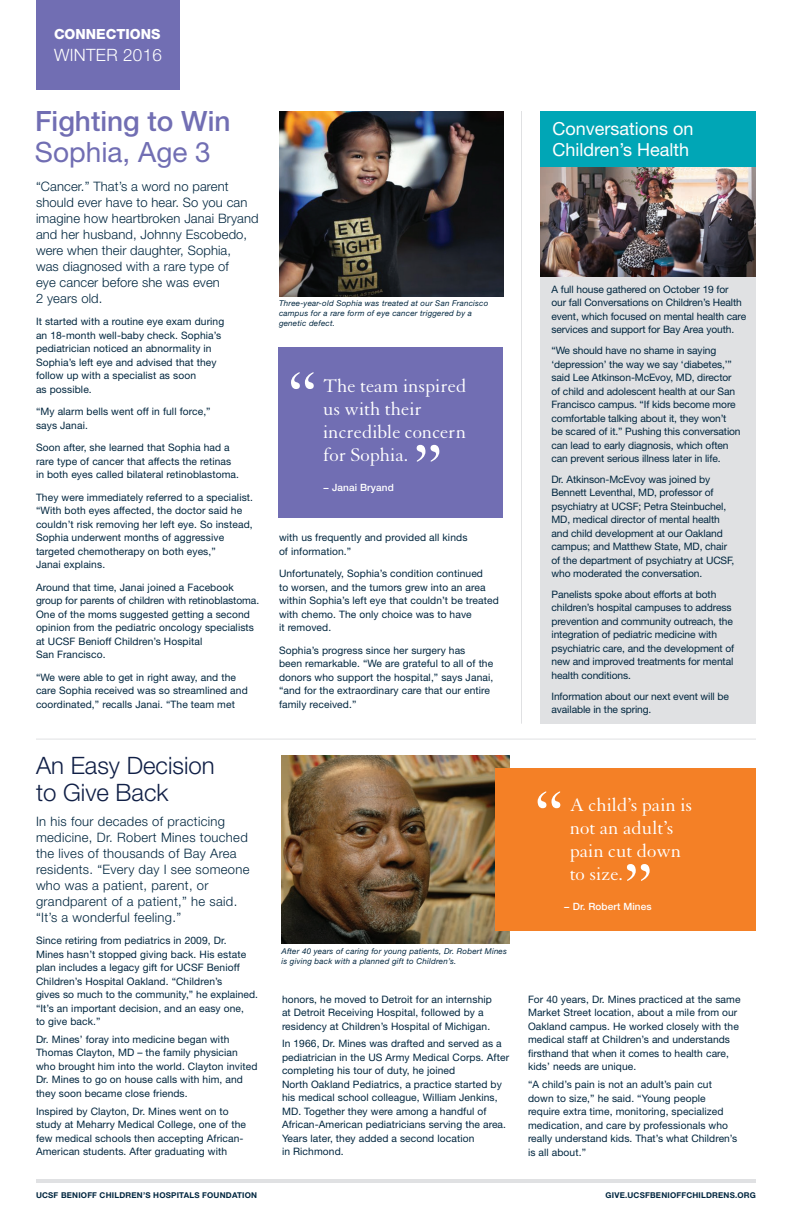
<style>
.page{position:relative;width:792px;height:1224px;background:#fff}
.page>*{position:absolute;margin:0;border:0;box-sizing:border-box;transform-origin:0 0}
.quote{font:75px "Granjon";color:#fff}
.MAIN_STORY{font:500 28px/31px "Helvetica Neue LT Std";color:#716eb3}
.SECOND_STORY{font:300 24px/27px "Helvetica Neue LT Std";color:#101f46}
.quote-2{font:20px/23px "Granjon";color:#fff}
.REVERSED_STORY{font:18px/21px "Helvetica Neue LT Std";color:#fff}
.page_sections{font:300 17px "Helvetica Neue LT Std";letter-spacing:.02em;color:#fff}
.page_sections-2{font:800 14px "Helvetica Neue LT Std";color:#fff}
.INTRO_COPY{font:300 13px/16px "Helvetica Neue LT Std";letter-spacing:.01em;color:#00263f}
.BODY_TEXT{font:10.2px/13.5px "Helvetica Neue LT Std";letter-spacing:.01em;color:#00263f}
.BODY_TEXT-2{font:10.2px/13.5px "Helvetica Neue LT Std";letter-spacing:-.01em;color:#00263f}
.quote_name{font:500 10px "Helvetica Neue LT Std";letter-spacing:.01em;color:#fff}
.helvetica_caption{font:italic 8px/10px "Helvetica Neue LT Std";letter-spacing:.025em;color:#00263f}
.t1{font:700 8px "Helvetica Neue LT Std";letter-spacing:.025em;color:#00263f}
.s1{font-weight:400}
</style>
<div class="page">
<div style="left:540px;top:111px;width:216px;height:613px;background:#e0e1e3"></div>
<div style="left:540px;top:111px;width:216px;height:58px;background:#00a6b6"></div>
<img style="left:282px;top:755px;width:228px;height:188px">
<hr style="left:36px;top:739px;width:720px;height:1px;background:#e0e1e3">
<hr style="left:36px;top:1179px;width:720px;height:4px;background:#e0e1e3">
<hr style="left:521px;top:111px;width:1px;height:613px;background:#e0e1e3">
<div style="left:36px;top:0;width:144px;height:90px;background:#716eb3"></div>
<img style="left:540px;top:167px;width:216px;height:109px">
<div style="left:495px;top:769px;width:261px;height:162px;background:#f48026"></div>
<img style="left:279px;top:111px;width:225px;height:186px">
<div style="left:278px;top:347px;width:225px;height:171px;background:#716eb3"></div>
<p class="page_sections-2" style="left:54px;top:26px;width:108px">CONNECTIONS</p>
<p class="page_sections" style="left:54px;top:45px;width:109px">WINTER 2016</p>
<p class="MAIN_STORY" style="left:35px;top:105px;width:197px">Fighting to Win<br><span class="s1">Sophia, Age 3</span></p>
<p class="INTRO_COPY" style="left:36px;top:178px;width:224px">“Cancer.” That’s a word no parent should ever have to hear. So you can imagine how heartbroken Janai Bryand and her husband, Johnny Escobedo, were when their daughter, Sophia,<br>was diagnosed with a rare type of<br>eye cancer before she was even<br>2 years old.</p>
<p class="BODY_TEXT" style="left:36px;top:315px;width:190px">It started with a routine eye exam during an 18-month well-baby check. Sophia’s pediatrician noticed an abnormality in Sophia’s left eye and advised that they follow up with a specialist as soon<br>as possible.</p>
<p class="BODY_TEXT" style="left:36px;top:405px;width:176px">“My alarm bells went off in full force,” says Janai.</p>
<p class="BODY_TEXT" style="left:36px;top:441px;width:205px">Soon after, she learned that Sophia had a rare type of cancer that affects the retinas in both eyes called bilateral retinoblastoma.</p>
<p class="BODY_TEXT" style="left:36px;top:490px;width:219px">They were immediately referred to a specialist. “With both eyes affected, the doctor said he couldn’t risk removing her left eye. So instead, Sophia underwent months of aggressive targeted chemotherapy on both eyes,”<br>Janai explains.</p>
<p class="BODY_TEXT" style="left:36px;top:580px;width:225px">Around that time, Janai joined a Facebook group for parents of children with retinoblastoma.<br>One of the moms suggested getting a second opinion from the pediatric oncology specialists at UCSF Benioff Children’s Hospital<br>San Francisco.</p>
<p class="BODY_TEXT" style="left:36px;top:670px;width:213px">“We were able to get in right away, and the care Sophia received was so streamlined and coordinated,” recalls Janai. “The team met</p>
<p class="SECOND_STORY" style="left:36px;top:751px;width:180px">An Easy Decision to Give Back</p>
<p class="INTRO_COPY" style="left:36px;top:813px;width:215px">In his four decades of practicing medicine, Dr. Robert Mines touched the lives of thousands of Bay Area residents. “Every day I see someone who was a patient, parent, or grandparent of a patient,” he said. “It’s a wonderful feeling.”</p>
<p class="BODY_TEXT" style="left:36px;top:934px;width:224px">Since retiring from pediatrics in 2009, Dr.<br>Mines hasn’t stopped giving back. His estate plan includes a legacy gift for UCSF Benioff Children’s Hospital Oakland. “Children’s<br>gives so much to the community,” he explained. “It’s an important decision, and an easy one,<br>to give back.”</p>
<p class="BODY_TEXT" style="left:36px;top:1032px;width:223px">Dr. Mines’ foray into medicine began with Thomas Clayton, MD – the family physician who brought him into the world. Clayton invited Dr. Mines to go on house calls with him, and they soon became close friends.</p>
<p class="BODY_TEXT" style="left:36px;top:1104px;width:212px">Inspired by Clayton, Dr. Mines went on to study at Meharry Medical College, one of the few medical schools then accepting African-American students. After graduating with</p>
<p class="REVERSED_STORY" style="left:552px;top:118px;width:143px">Conversations on<br>Children’s Health</p>
<p class="helvetica_caption" style="left:279px;top:298px;width:211px">Three-year-old Sophia was treated at our San Francisco campus for a rare form of eye cancer triggered by a genetic defect.</p>
<p class="quote" style="left:287px;top:359px;width:32px">“</p>
<p class="quote-2" style="left:323px;top:375px;width:145px">The team inspired us with their incredible concern for Sophia.</p>
<p class="quote_name" style="left:323px;top:482px;width:72px">− Janai Bryand</p>
<p class="quote" style="left:413px;top:431px;width:32px">”</p>
<p class="BODY_TEXT" style="left:279px;top:531px;width:190px">with us frequently and provided all kinds of information.”</p>
<p class="BODY_TEXT" style="left:279px;top:566px;width:221px">Unfortunately, Sophia’s condition continued<br>to worsen, and the tumors grew into an area within Sophia’s left eye that couldn’t be treated with chemo. The only choice was to have<br>it removed.</p>
<p class="BODY_TEXT" style="left:279px;top:643px;width:216px">Sophia’s progress since her surgery has<br>been remarkable. “We are grateful to all of the donors who support the hospital,” says Janai, “and for the extraordinary care that our entire family received.”</p>
<p class="BODY_TEXT-2" style="left:552px;top:282px;width:196px">A full house gathered on October 19 for<br>our fall Conversations on Children’s Health event, which focused on mental health care services and support for Bay Area youth.</p>
<p class="BODY_TEXT-2" style="left:552px;top:344px;width:191px">“We should have no shame in saying ‘depression’ the way we say ‘diabetes,’” said Lee Atkinson-McEvoy, MD, director of child and adolescent health at our San Francisco campus. “If kids become more comfortable talking about it, they won’t<br>be scared of it.” Pushing this conversation can lead to early diagnosis, which often can prevent serious illness later in life.</p>
<p class="BODY_TEXT-2" style="left:552px;top:472px;width:184px">Dr. Atkinson-McEvoy was joined by Bennett Leventhal, MD, professor of psychiatry at UCSF; Petra Steinbuchel, MD, medical director of mental health and child development at our Oakland campus; and Matthew State, MD, chair of the department of psychiatry at UCSF, who moderated the conversation.</p>
<p class="BODY_TEXT-2" style="left:552px;top:587px;width:184px">Panelists spoke about efforts at both children’s hospital campuses to address prevention and community outreach, the integration of pediatric medicine with psychiatric care, and the development of new and improved treatments for mental health conditions.</p>
<p class="BODY_TEXT-2" style="left:552px;top:689px;width:179px">Information about our next event will be available in the spring.</p>
<p class="helvetica_caption" style="left:282px;top:946px;width:227px">After 40 years of caring for young patients, Dr. Robert Mines is giving back with a planned gift to Children’s.</p>
<p class="BODY_TEXT" style="left:282px;top:992px;width:211px">honors, he moved to Detroit for an internship at Detroit Receiving Hospital, followed by a residency at Children’s Hospital of Michigan.</p>
<p class="BODY_TEXT" style="left:282px;top:1037px;width:229px">In 1966, Dr. Mines was drafted and served as a pediatrician in the US Army Medical Corps. After completing his tour of duty, he joined<br>North Oakland Pediatrics, a practice started by his medical school colleague, William Jenkins, MD. Together they were among a handful of African-American pediatricians serving the area.<br>Years later, they added a second location<br>in Richmond.</p>
<p class="quote" style="left:534px;top:778px;width:32px">“</p>
<p class="quote-2" style="left:570px;top:794px;width:124px">A child’s pain is not an adult’s pain cut down to size.</p>
<p class="quote_name" style="left:564px;top:901px;width:89px">− Dr. Robert Mines</p>
<p class="quote" style="left:623px;top:850px;width:32px">”</p>
<p class="BODY_TEXT" style="left:528px;top:992px;width:214px">For 40 years, Dr. Mines practiced at the same Market Street location, about a mile from our Oakland campus. He worked closely with the medical staff at Children’s and understands firsthand that when it comes to health care, kids’ needs are unique.</p>
<p class="BODY_TEXT" style="left:528px;top:1078px;width:211px">“A child’s pain is not an adult’s pain cut down to size,” he said. “Young people require extra time, monitoring, specialized medication, and care by professionals who really understand kids. That’s what Children’s is all about.”</p>
<p class="t1" style="left:36px;top:1190px;width:223px">UCSF BENIOFF CHILDREN’S HOSPITALS FOUNDATION</p>
<p class="t1" style="left:606px;top:1190px;width:152px">GIVE.UCSFBENIOFFCHILDRENS.ORG</p>
</div>
